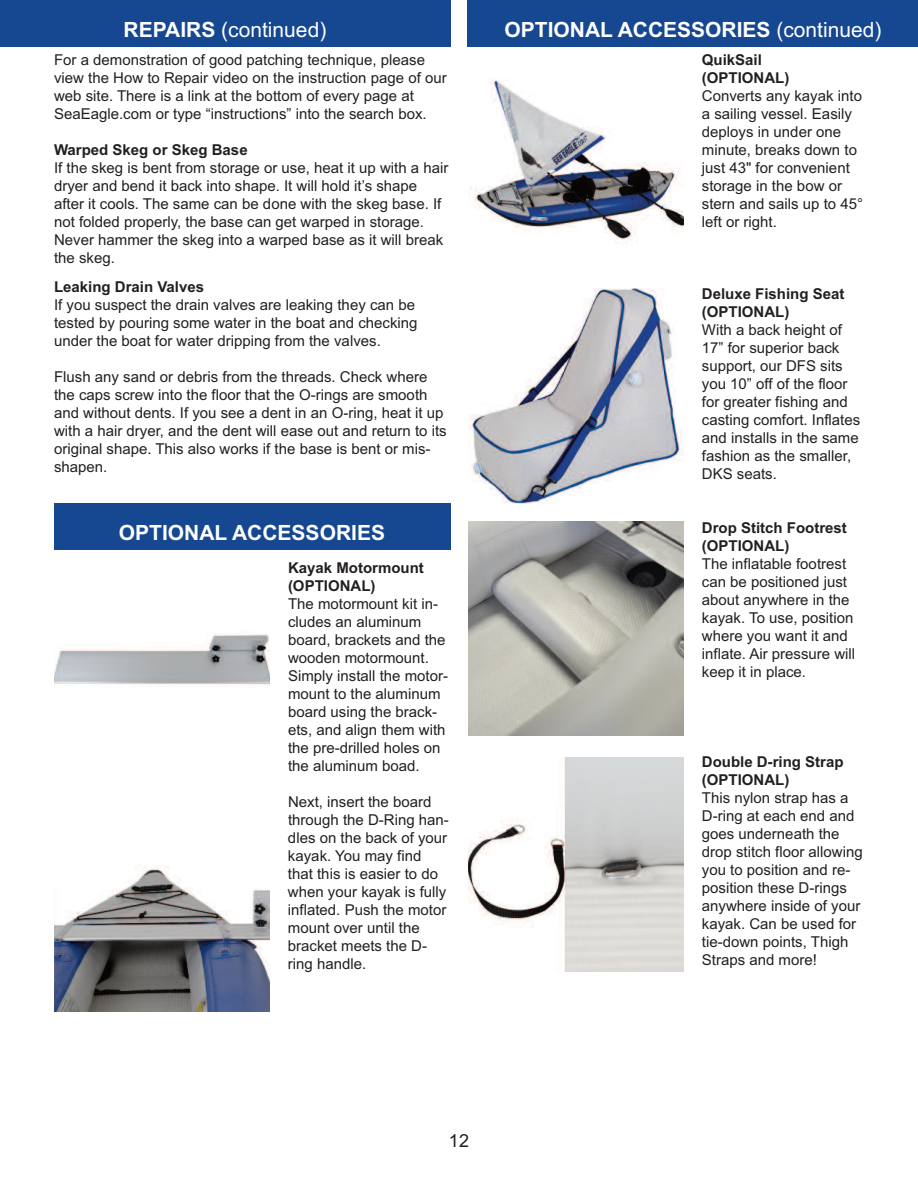
<style>
.page{position:relative;width:918px;height:1188px;background:#fff}
.page>*{position:absolute;margin:0;border:0;box-sizing:border-box;transform-origin:0 0}
.t1{font:700 21px "Arial";color:#fff}
.t2{font:21px "Arial";color:#fff}
.t3{font:18px "Arial";color:#231f20}
.t4{font:15px/18px "Arial";color:#231f20}
.t5{font:700 15px/18px "Arial";color:#231f20}
.s1{font-weight:700}
.s2{font-weight:400}
</style>
<div class="page">
<img style="left:54px;top:634px;width:216px;height:51px">
<img style="left:54px;top:866px;width:216px;height:146px">
<img style="left:468px;top:522px;width:216px;height:214px">
<img style="left:469px;top:80px;width:215px;height:164px">
<img style="left:469px;top:288px;width:215px;height:216px">
<img style="left:468px;top:758px;width:216px;height:214px">
<div style="left:0;top:0;width:450px;height:46px;background:#154891"></div>
<div style="left:467px;top:0;width:451px;height:46px;background:#154891"></div>
<div style="left:54px;top:503px;width:396px;height:46px;background:#154891"></div>
<h1 class="t2" style="left:124px;top:17px;width:204px"><span class="s1">REPAIRS</span> (continued)</h1>
<h1 class="t1" style="left:505px;top:17px;width:378px">OPTIONAL ACCESSORIES <span class="s2">(continued)</span></h1>
<p class="t4" style="left:54px;top:51px;width:394px">For a demonstration of good patching technique, please view the How to Repair video on the instruction page of our web site. There is a link at the bottom of every page at SeaEagle.com or type “instructions” into the search box.</p>
<p class="t5" style="left:54px;top:141px;width:195px">Warped Skeg or Skeg Base</p>
<p class="t4" style="left:54px;top:159px;width:396px">If the skeg is bent from storage or use, heat it up with a hair dryer and bend it back into shape. It will hold it’s shape after it cools. The same can be done with the skeg base. If not folded properly, the base can get warped in storage.<br>Never hammer the skeg into a warped base as it will break the skeg.</p>
<p class="t5" style="left:54px;top:278px;width:152px">Leaking Drain Valves</p>
<p class="t4" style="left:54px;top:296px;width:365px">If you suspect the drain valves are leaking they can be tested by pouring some water in the boat and checking under the boat for water dripping from the valves.</p>
<p class="t4" style="left:54px;top:368px;width:394px">Flush any sand or debris from the threads. Check where the caps screw into the floor that the O-rings are smooth and without dents. If you see a dent in an O-ring, heat it up with a hair dryer, and the dent will ease out and return to its original shape. This also works if the base is bent or mis&shy;shapen.</p>
<h1 class="t1" style="left:119px;top:520px;width:268px">OPTIONAL ACCESSORIES</h1>
<p class="t5" style="left:288px;top:558px;width:137px">Kayak Motormount (OPTIONAL)</p>
<p class="t4" style="left:288px;top:594px;width:162px">The motormount kit in&shy;cludes an aluminum board, brackets and the wooden motormount.<br>Simply install the motor&shy;mount to the aluminum board using the brack&shy;ets, and align them with the pre-drilled holes on the aluminum boad.</p>
<p class="t4" style="left:288px;top:792px;width:162px">Next, insert the board through the D-Ring han&shy;dles on the back of your kayak. You may find that this is easier to do when your kayak is fully inflated. Push the motor mount over until the bracket meets the D&shy;ring handle.</p>
<p class="t3" style="left:449px;top:1130px;width:22px">12</p>
<p class="t5" style="left:702px;top:51px;width:89px">QuikSail (OPTIONAL)</p>
<p class="t4" style="left:702px;top:87px;width:163px">Converts any kayak into a sailing vessel. Easily deploys in under one minute, breaks down to just 43" for convenient storage in the bow or stern and sails up to 45° left or right.</p>
<p class="t5" style="left:702px;top:285px;width:144px">Deluxe Fishing Seat (OPTIONAL)</p>
<p class="t4" style="left:702px;top:321px;width:160px">With a back height of<br>17” for superior back support, our DFS sits you 10” off of the floor for greater fishing and casting comfort. Inflates and installs in the same fashion as the smaller,<br>DKS seats.</p>
<p class="t5" style="left:702px;top:519px;width:146px">Drop Stitch Footrest (OPTIONAL)</p>
<p class="t4" style="left:702px;top:555px;width:155px">The inflatable footrest can be positioned just about anywhere in the kayak. To use, position where you want it and inflate. Air pressure will keep it in place.</p>
<p class="t5" style="left:702px;top:753px;width:143px">Double D-ring Strap (OPTIONAL)</p>
<p class="t4" style="left:702px;top:789px;width:162px">This nylon strap has a<br>D-ring at each end and goes underneath the drop stitch floor allowing you to position and re&shy;position these D-rings anywhere inside of your kayak. Can be used for tie-down points, Thigh<br>Straps and more!</p>
</div>
